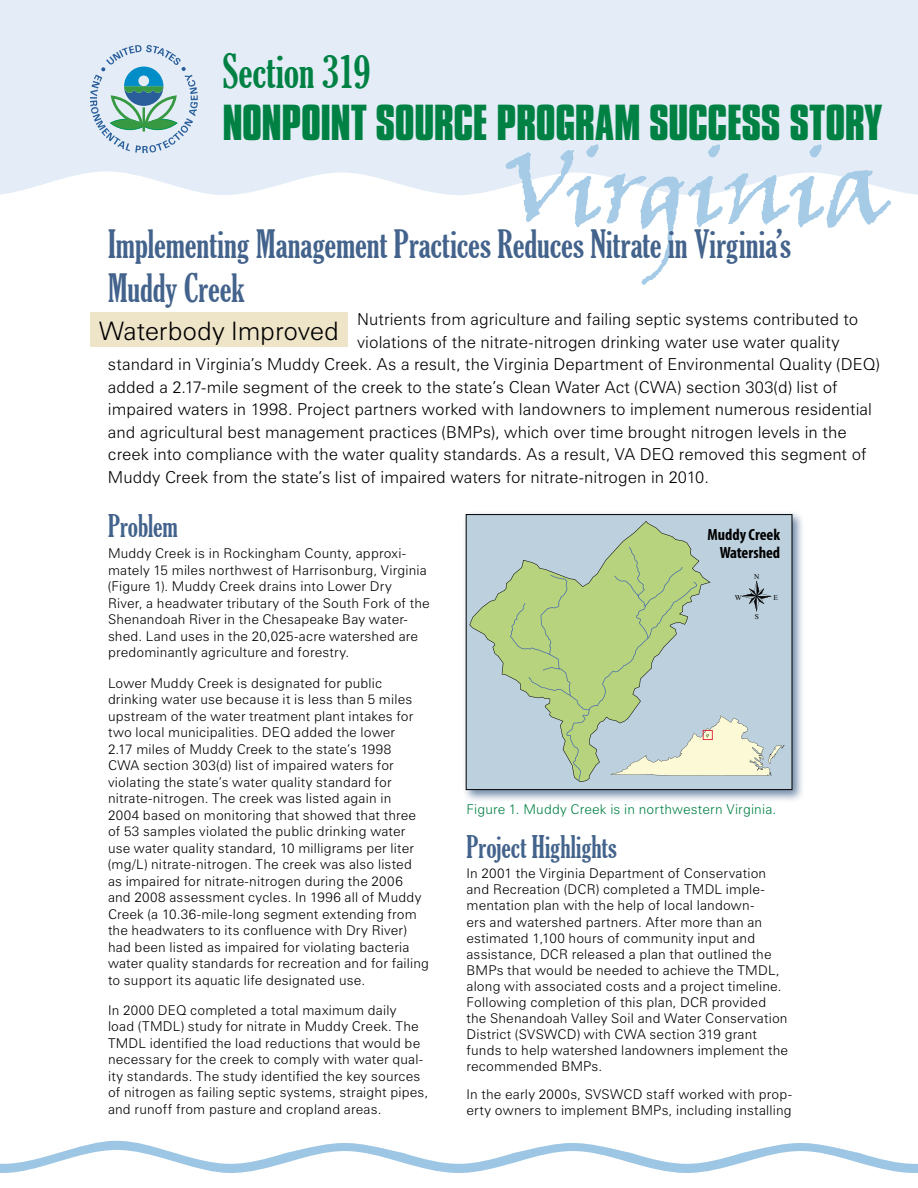
<style>
.page{position:relative;width:918px;height:1188px;background:#fff}
.page>*{position:absolute;margin:0;border:0;box-sizing:border-box;transform-origin:0 0}
.title_state_name{font:105px "Viner Hand ITC";letter-spacing:-.025em;color:#a5cbe7}
.title_line_1{font:extra-condensed 45px "Gloucester";letter-spacing:-.005em;color:#008144}
.title_line_2{font:700 43.5px "Compacta BT";letter-spacing:-.01em;color:#008144}
.title_story{font:extra-condensed 37.5px/43.5px "Gloucester";color:#43638c}
.subhead_1{font:extra-condensed 30px "Gloucester";color:#43638c}
.title_restored{font:300 25.5px "Zurich BT";letter-spacing:-.005em;color:#000}
.body_text_intro{font:300 16.5px "Zurich BT";letter-spacing:.005em;color:#000}
.t1{font:700 condensed 16.35px/18.3px "Myriad Pro";color:#000;text-align:right}
.body_text{font:300 13.5px/16.5px "Zurich BT";letter-spacing:.015em;color:#000}
.t2{font:300 13.5px "Zurich BT";letter-spacing:.015em;color:#008144}
.t3{font:7.5px "Times New Roman";color:#000}
</style>
<div class="page">
<svg style="left:0;top:1141px;width:918px;height:32px"></svg>
<div style="left:0;top:0;width:918px;height:195px;background:#e4edf7"></div>
<svg style="left:90px;top:45px;width:108px;height:108px;background:#b3d0d8"></svg>
<div style="left:90px;top:313px;width:258px;height:34px;background:#eee4c8"></div>
<div style="left:462px;top:511px;width:343px;height:291px;background:#43638c;opacity:.75"></div>
<div style="left:466px;top:515px;width:326px;height:275px;background:#bcd0dd"></div>
<svg style="left:469px;top:521px;width:221px;height:261px"></svg>
<div style="left:466px;top:514px;width:326px;height:276px;border:1px solid #000"></div>
<svg style="left:510px;top:547px;width:275px;height:234px"></svg>
<p class="title_line_1" style="left:222px;top:45px;width:150px">Section 319</p>
<p class="title_line_2" style="left:222px;top:96px;width:661px">NONPOINT SOURCE PROGRAM SUCCESS STORY</p>
<p class="title_state_name" style="left:504px;top:123px;width:389px">Virginia</p>
<p class="title_story" style="left:108px;top:223px;width:685px">Implementing Management Practices Reduces Nitrate in Virginia’s<br>Muddy Creek</p>
<p class="body_text_intro" style="left:357px;top:309px;width:503px">Nutrients from agriculture and failing septic systems contributed to</p>
<p class="body_text_intro" style="left:357px;top:332px;width:484px">violations of the nitrate-nitrogen drinking water use water quality</p>
<p class="body_text_intro" style="left:108px;top:354px;width:773px">standard in Virginia’s Muddy Creek. As a result, the Virginia Department of Environmental Quality (DEQ)</p>
<p class="body_text_intro" style="left:108px;top:377px;width:731px">added a 2.17-mile segment of the creek to the state’s Clean Water Act (CWA) section 303(d) list of</p>
<p class="body_text_intro" style="left:108px;top:399px;width:766px">impaired waters in 1998. Project partners worked with landowners to implement numerous residential</p>
<p class="body_text_intro" style="left:108px;top:422px;width:740px">and agricultural best management practices (BMPs), which over time brought nitrogen levels in the</p>
<p class="body_text_intro" style="left:108px;top:445px;width:760px">creek into compliance with the water quality standards. As a result, VA DEQ removed this segment of</p>
<p class="body_text_intro" style="left:108px;top:467px;width:602px">Muddy Creek from the state’s list of impaired waters for nitrate-nitrogen in 2010.</p>
<p class="title_restored" style="left:99px;top:315px;width:242px">Waterbody Improved</p>
<p class="subhead_1" style="left:108px;top:509px;width:71px">Problem</p>
<p class="body_text" style="left:108px;top:545px;width:323px">Muddy Creek is in Rockingham County, approxi&shy;mately 15 miles northwest of Harrisonburg, Virginia (Figure 1). Muddy Creek drains into Lower Dry River, a headwater tributary of the South Fork of the Shenandoah River in the Chesapeake Bay water&shy;shed. Land uses in the 20,025-acre watershed are predominantly agriculture and forestry.</p>
<p class="body_text" style="left:108px;top:674px;width:323px">Lower Muddy Creek is designated for public drinking water use because it is less than 5 miles upstream of the water treatment plant intakes for two local municipalities. DEQ added the lower<br>2.17 miles of Muddy Creek to the state’s 1998<br>CWA section 303(d) list of impaired waters for violating the state’s water quality standard for nitrate-nitrogen. The creek was listed again in<br>2004 based on monitoring that showed that three of 53 samples violated the public drinking water use water quality standard, 10 milligrams per liter (mg/L) nitrate-nitrogen. The creek was also listed as impaired for nitrate-nitrogen during the 2006 and 2008 assessment cycles. In 1996 all of Muddy Creek (a 10.36-mile-long segment extending from the headwaters to its confluence with Dry River) had been listed as impaired for violating bacteria water quality standards for recreation and for failing to support its aquatic life designated use.</p>
<p class="body_text" style="left:108px;top:1002px;width:322px">In 2000 DEQ completed a total maximum daily<br>load (TMDL) study for nitrate in Muddy Creek. The TMDL identified the load reductions that would be necessary for the creek to comply with water qual&shy;ity standards. The study identified the key sources of nitrogen as failing septic systems, straight pipes, and runoff from pasture and cropland areas.</p>
<p class="t1" style="left:707px;top:526px;width:74px">Muddy Creek<br>Watershed</p>
<p class="t3" style="left:754px;top:571px;width:7px">N</p>
<p class="t3" style="left:735px;top:592px;width:9px">W</p>
<p class="t3" style="left:774px;top:592px;width:6px">E</p>
<p class="t3" style="left:755px;top:611px;width:6px">S</p>
<p class="t2" style="left:466px;top:801px;width:311px">Figure 1. Muddy Creek is in northwestern Virginia.</p>
<p class="subhead_1" style="left:466px;top:830px;width:152px">Project Highlights</p>
<p class="body_text" style="left:466px;top:865px;width:323px;line-height:16px">In 2001 the Virginia Department of Conservation and Recreation (DCR) completed a TMDL imple&shy;mentation plan with the help of local landown-<br>ers and watershed partners. After more than an estimated 1,100 hours of community input and assistance, DCR released a plan that outlined the BMPs that would be needed to achieve the TMDL, along with associated costs and a project timeline.<br>Following completion of this plan, DCR provided the Shenandoah Valley Soil and Water Conservation District (SVSWCD) with CWA section 319 grant funds to help watershed landowners implement the recommended BMPs.</p>
<p class="body_text" style="left:466px;top:1086px;width:327px;line-height:16px">In the early 2000s, SVSWCD staff worked with prop&shy;erty owners to implement BMPs, including installing</p>
</div>
